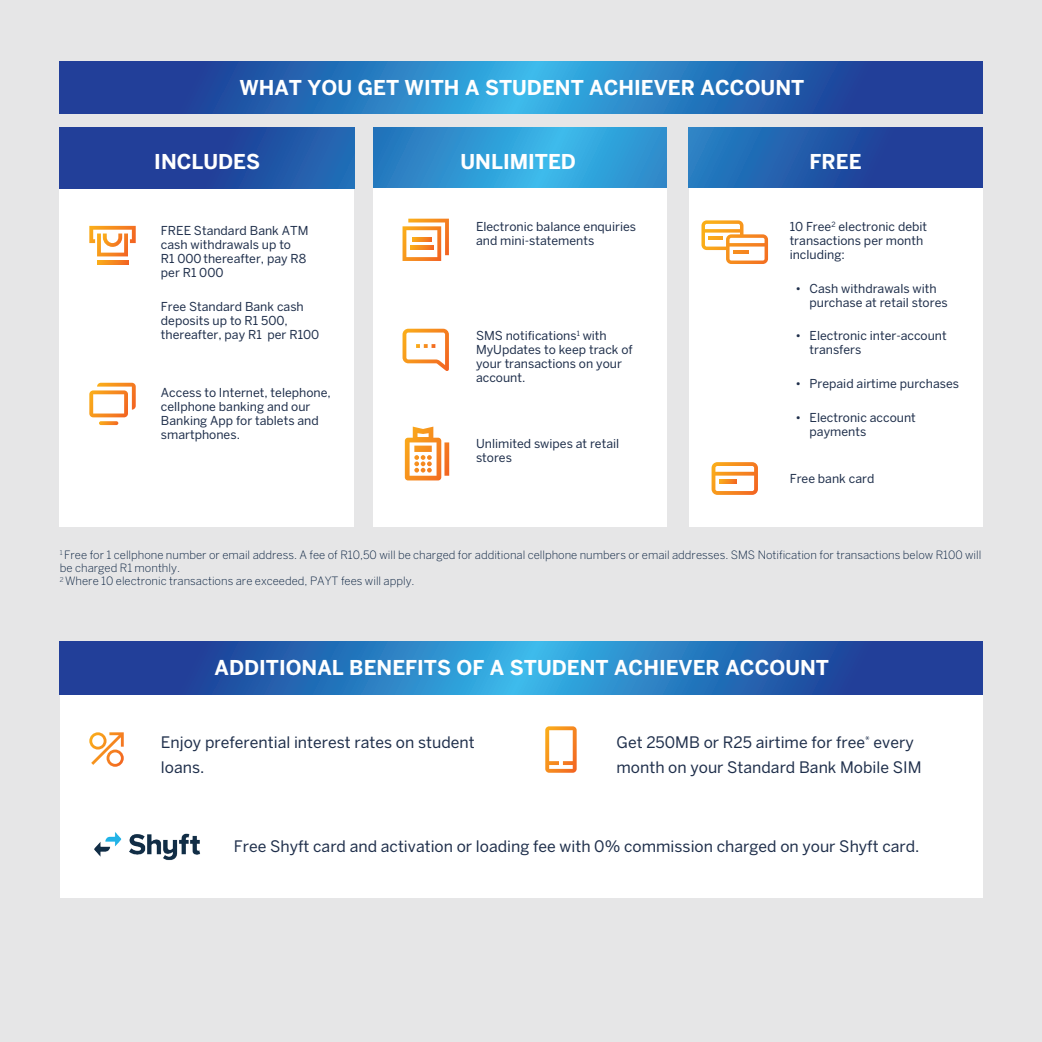
<style>
.page{position:relative;width:1042px;height:1042px;background:#e6e6e7}
.page>*{position:absolute;margin:0;border:0;box-sizing:border-box;transform-origin:0 0}
.t1{font:700 20.3px "Benton Sans";color:#fff}
.t2{font:15.75px/24.5px "Benton Sans";color:#1f2f4b}
.t3{font:12.25px/14px "Benton Sans";color:#1f2f4b}
.t4{font:300 11.38px "Benton Sans";color:#09213f}
</style>
<div class="page">
<div style="left:60px;top:184px;width:294px;height:342px;background:#fff"></div>
<div style="left:373px;top:184px;width:294px;height:342px;background:#fff"></div>
<div style="left:689px;top:184px;width:293px;height:342px;background:#fff"></div>
<div style="left:60px;top:675px;width:922px;height:223px;background:#fff"></div>
<svg style="left:60px;top:61px;width:922px;height:53px;background:#2769b4"></svg>
<svg style="left:60px;top:641px;width:922px;height:53px;background:#2769b4"></svg>
<div style="left:60px;top:128px;width:294px;height:60px;background:linear-gradient(to right,#223391,#2261ae)"></div>
<svg style="left:373px;top:127px;width:294px;height:61px;background:#319ad5"></svg>
<div style="left:689px;top:127px;width:293px;height:61px;background:linear-gradient(to right,#247abf,#20308f)"></div>
<svg style="left:97px;top:260px;width:31px;height:4px"></svg>
<svg style="left:89px;top:226px;width:47px;height:30px"></svg>
<svg style="left:711px;top:462px;width:47px;height:33px"></svg>
<svg style="left:99px;top:421px;width:19px;height:4px"></svg>
<svg style="left:89px;top:383px;width:47px;height:34px"></svg>
<svg style="left:402px;top:219px;width:47px;height:42px"></svg>
<svg style="left:402px;top:329px;width:47px;height:42px"></svg>
<svg style="left:701px;top:220px;width:67px;height:44px"></svg>
<svg style="left:405px;top:426px;width:44px;height:54px"></svg>
<svg style="left:545px;top:726px;width:32px;height:47px"></svg>
<svg style="left:89px;top:732px;width:35px;height:35px"></svg>
<img style="left:94px;top:832px;width:106px;height:29px">
<p class="t1" style="left:239px;top:75px;width:566px">WHAT YOU GET WITH A STUDENT ACHIEVER ACCOUNT</p>
<p class="t1" style="left:154px;top:149px;width:107px">INCLUDES</p>
<p class="t1" style="left:460px;top:150px;width:117px">UNLIMITED</p>
<p class="t1" style="left:809px;top:149px;width:53px">FREE</p>
<p class="t3" style="left:161px;top:223px;width:149px">FREE Standard Bank ATM cash withdrawals up to<br>R1 000thereafter, pay R8 per R1 000</p>
<p class="t3" style="left:161px;top:299px;width:160px">Free Standard Bank cash deposits up to R1 500, thereafter, pay R1 per R100</p>
<p class="t3" style="left:161px;top:385px;width:171px">Access to Internet, telephone, cellphone banking and our<br>Banking App for tablets and smartphones.</p>
<p class="t3" style="left:476px;top:219px;width:162px">Electronic balance enquiries and mini-statements</p>
<p class="t3" style="left:476px;top:328px;width:158px">SMS notifications<sup>1</sup> with<br>MyUpdates to keep track of your transactions on your account.</p>
<p class="t3" style="left:476px;top:436px;width:145px">Unlimited swipes at retail stores</p>
<p class="t3" style="left:790px;top:219px;width:139px">10 Free<sup>2</sup> electronic debit transactions per month including:</p>
<p class="t3" style="left:809px;top:281px;width:140px;text-indent:-14px">• Cash withdrawals with purchase at retail stores</p>
<p class="t3" style="left:809px;top:329px;width:139px;text-indent:-14px">• Electronic inter-account transfers</p>
<p class="t3" style="left:795px;top:377px;width:165px">• Prepaid airtime purchases</p>
<p class="t3" style="left:809px;top:410px;width:108px;text-indent:-14px">• Electronic account payments</p>
<p class="t3" style="left:790px;top:471px;width:86px">Free bank card</p>
<p class="t4" style="left:60px;top:548px;width:923px"><sup>1</sup> Free for 1 cellphone number or email address. A fee of R10,50 will be charged for additional cellphone numbers or email addresses. SMS Notification for transactions below R100 will</p>
<p class="t4" style="left:60px;top:561px;width:122px">be charged R1 monthly.</p>
<p class="t4" style="left:60px;top:574px;width:356px"><sup>2</sup> Where 10 electronic transactions are exceeded, PAYT fees will apply.</p>
<p class="t1" style="left:215px;top:656px;width:616px">ADDITIONAL BENEFITS OF A STUDENT ACHIEVER ACCOUNT</p>
<p class="t2" style="left:161px;top:730px;width:315px">Enjoy preferential interest rates on student loans.</p>
<p class="t2" style="left:616px;top:730px;width:307px">Get 250MB or R25 airtime for free<sup>*</sup> every month on your Standard Bank Mobile SIM</p>
<p class="t2" style="left:234px;top:833px;width:687px">Free Shyft card and activation or loading fee with 0% commission charged on your Shyft card.</p>
</div>
